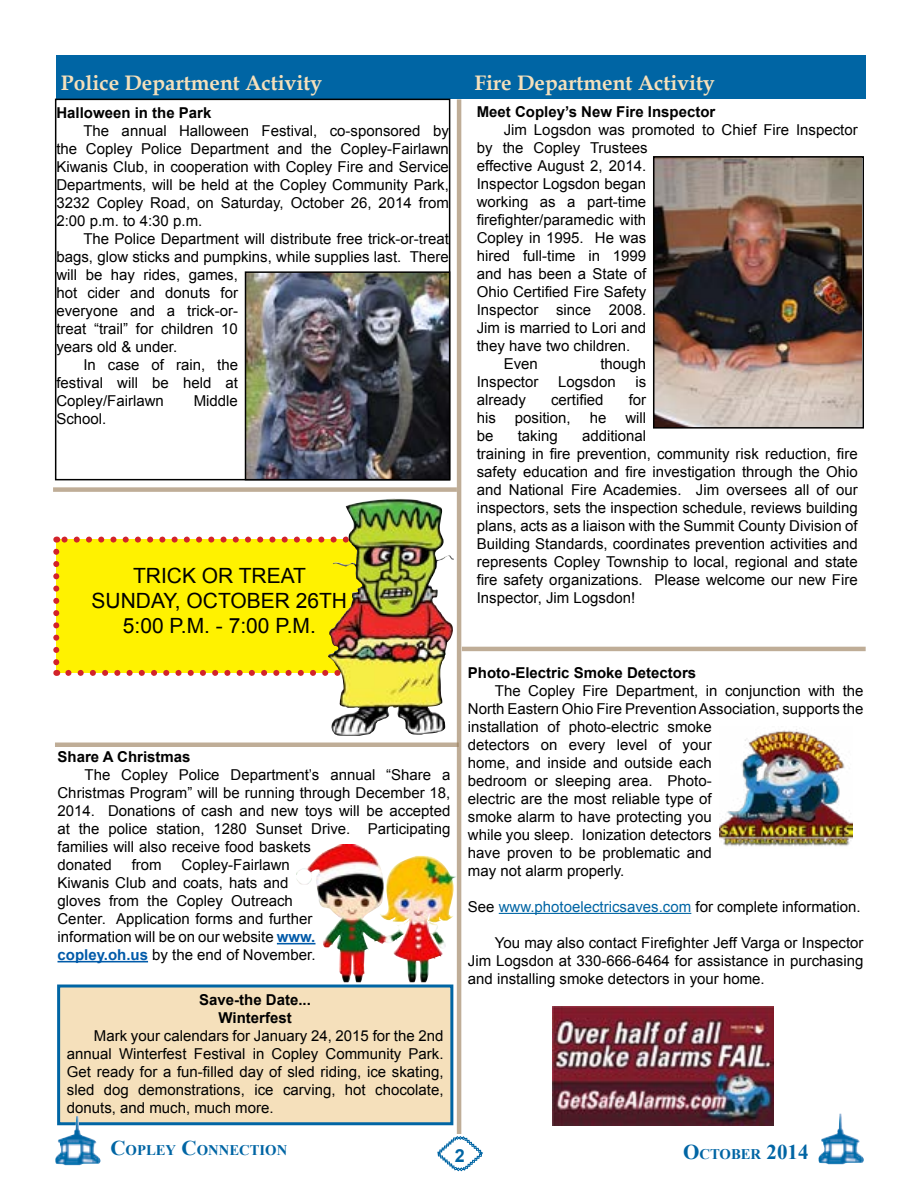
<style>
.page{position:relative;width:918px;height:1188px;background:#fff}
.page>*{position:absolute;margin:0;border:0;box-sizing:border-box;transform-origin:0 0}
.t1{font:21px/25.2px "Arial";color:#000;text-align:center}
.t2{font:700 21px "Book Antiqua";color:#f5e0bb}
.t3{font:700 18px "Arial";color:#0065a4}
.t4{font:15px/18px "Arial";color:#000}
.t5{font:700 15px/18px "Arial";color:#000;text-align:center}
.t6{font:700 14.7px "Times New Roman";color:#0065a4}
.s1{font-weight:700;color:#005aa9}
.s2{color:#0065a4}
.s3{font-size:21px}
</style>
<div class="page">
<div style="left:56px;top:55px;width:810px;height:43px;background:#0065a4"></div>
<svg style="left:438px;top:1136px;width:45px;height:35px"></svg>
<hr style="left:457px;top:99px;width:4px;height:1035px;background:#bfad97">
<img style="left:818px;top:1114px;width:46px;height:50px">
<div style="left:53px;top:487px;width:404px;height:5px;background:#bfad97"></div>
<hr style="left:462px;top:647px;width:404px;height:4px;background:#bfad97">
<img style="left:656px;top:159px;width:205px;height:267px">
<div style="left:653px;top:156px;width:211px;height:273px;border:2px solid #000"></div>
<div style="left:55px;top:99px;width:395px;height:381px;border:2px solid #000"></div>
<img style="left:248px;top:274px;width:199px;height:203px">
<div style="left:245px;top:271px;width:205px;height:209px;border:2px solid #000"></div>
<div style="left:56px;top:540px;width:326px;height:133px;background:#fff200"></div>
<svg style="left:68px;top:670px;width:260px;height:6px"></svg>
<svg style="left:53px;top:552px;width:6px;height:124px"></svg>
<svg style="left:56px;top:537px;width:272px;height:6px"></svg>
<img style="left:328px;top:499px;width:118px;height:237px">
<hr style="left:277px;top:943px;width:39px;height:1px;background:#005aa9">
<hr style="left:58px;top:961px;width:90px;height:1px;background:#005aa9">
<div style="left:55px;top:742px;width:404px;height:5px;background:#bfad97"></div>
<img style="left:296px;top:844px;width:154px;height:138px">
<div style="left:59px;top:986px;width:393px;height:138px;background:#f5e0bb"></div>
<div style="left:57px;top:985px;width:396px;height:140px;border:3px solid #0065a4"></div>
<hr style="left:499px;top:913px;width:192px;height:1px;background:#0065a4">
<img style="left:552px;top:1007px;width:222px;height:118px">
<img style="left:720px;top:729px;width:132px;height:117px">
<img style="left:55px;top:1116px;width:46px;height:49px">
<h1 class="t2" style="left:61px;top:69px;width:263px">Police Department Activity</h1>
<h1 class="t2" style="left:474px;top:69px;width:242px">Fire Department Activity</h1>
<p class="t5" style="left:56px;top:104px;width:157px">Halloween in the Park</p>
<p class="t4" style="left:56px;top:122px;width:394px;text-align:justify;text-indent:27px">The annual Halloween Festival, co-sponsored by the Copley Police Department and the Copley-Fairlawn Kiwanis Club, in cooperation with Copley Fire and Service Departments, will be held at the Copley Community Park, 3232 Copley Road, on Saturday, October 26, 2014 from 2:00 p.m. to 4:30 p.m.</p>
<p class="t4" style="left:83px;top:230px;width:367px">The Police Department will distribute free trick-or-treat</p>
<p class="t4" style="left:56px;top:248px;width:394px">bags, glow sticks and pumpkins, while supplies last. There</p>
<p class="t4" style="left:56px;top:266px;width:183px">will be hay rides, games,</p>
<p class="t4" style="left:56px;top:284px;width:183px">hot cider and donuts for</p>
<p class="t4" style="left:56px;top:302px;width:183px">everyone and a trick-or-</p>
<p class="t4" style="left:56px;top:320px;width:183px">treat “trail” for children 10</p>
<p class="t4" style="left:56px;top:338px;width:122px">years old &amp; under.</p>
<p class="t4" style="left:83px;top:356px;width:156px">In case of rain, the</p>
<p class="t4" style="left:56px;top:374px;width:183px">festival will be held at</p>
<p class="t4" style="left:56px;top:392px;width:109px">Copley/Fairlawn</p>
<p class="t4" style="left:194px;top:392px;width:46px">Middle</p>
<p class="t4" style="left:56px;top:410px;width:52px">School.</p>
<h1 class="t1" style="left:92px;top:563px;width:257px">TRICK OR TREAT<br>SUNDAY, OCTOBER 26TH<br>5:00 P.M. - 7:00 P.M.</h1>
<p class="t5" style="left:58px;top:748px;width:135px">Share A Christmas</p>
<p class="t4" style="left:58px;top:766px;width:394px;text-indent:27px">The Copley Police Department’s annual “Share a Christmas Program” will be running through December 18, 2014. Donations of cash and new toys will be accepted at the police station, 1280 Sunset Drive. Participating families will also receive food baskets<br>donated</p>
<p class="t4" style="left:58px;top:856px;width:260px;text-indent:124px">Copley-Fairlawn<br>Kiwanis Club and coats, hats and gloves from the Copley Outreach<br>Center. Application forms and further information will be on our website <span class="s1">www. copley.oh.us</span> by the end of November.</p>
<p class="t5" style="left:199px;top:991px;width:113px">Save-the Date...<br>Winterfest</p>
<p class="t4" style="left:67px;top:1027px;width:378px;text-align:justify;text-indent:27px">Mark your calendars for January 24, 2015 for the 2nd annual Winterfest Festival in Copley Community Park.<br>Get ready for a fun-filled day of sled riding, ice skating, sled dog demonstrations, ice carving, hot chocolate, donuts, and much, much more.</p>
<p class="t4" style="left:132px;top:856px;width:31px">from</p>
<p class="t5" style="left:477px;top:103px;width:240px">Meet Copley’s New Fire Inspector</p>
<p class="t4" style="left:504px;top:121px;width:355px">Jim Logsdon was promoted to Chief Fire Inspector</p>
<p class="t4" style="left:477px;top:139px;width:173px">by the Copley Trustees</p>
<p class="t4" style="left:477px;top:157px;width:171px">effective August 2, 2014.</p>
<p class="t4" style="left:477px;top:175px;width:171px">Inspector Logsdon began</p>
<p class="t4" style="left:477px;top:193px;width:171px">working as a part-time</p>
<p class="t4" style="left:477px;top:211px;width:171px">firefighter/paramedic with</p>
<p class="t4" style="left:477px;top:229px;width:171px">Copley in 1995. He was</p>
<p class="t4" style="left:477px;top:247px;width:171px">hired full-time in 1999</p>
<p class="t4" style="left:477px;top:265px;width:171px">and has been a State of</p>
<p class="t4" style="left:477px;top:283px;width:171px">Ohio Certified Fire Safety</p>
<p class="t4" style="left:477px;top:301px;width:171px">Inspector since 2008.</p>
<p class="t4" style="left:477px;top:319px;width:171px">Jim is married to Lori and</p>
<p class="t4" style="left:477px;top:337px;width:155px">they have two children.</p>
<p class="t4" style="left:504px;top:355px;width:36px">Even</p>
<p class="t4" style="left:600px;top:355px;width:47px">though</p>
<p class="t4" style="left:477px;top:373px;width:63px">Inspector</p>
<p class="t4" style="left:558px;top:373px;width:59px">Logsdon</p>
<p class="t4" style="left:635px;top:373px;width:12px">is</p>
<p class="t4" style="left:477px;top:391px;width:51px">already</p>
<p class="t4" style="left:551px;top:391px;width:54px">certified</p>
<p class="t4" style="left:629px;top:391px;width:19px">for</p>
<p class="t4" style="left:477px;top:409px;width:21px">his</p>
<p class="t4" style="left:515px;top:409px;width:57px">position,</p>
<p class="t4" style="left:590px;top:409px;width:18px">he</p>
<p class="t4" style="left:625px;top:409px;width:22px">will</p>
<p class="t4" style="left:477px;top:427px;width:18px">be</p>
<p class="t4" style="left:518px;top:427px;width:42px">taking</p>
<p class="t4" style="left:477px;top:427px;width:382px;text-indent:105px">additional<br>training in fire prevention, community risk reduction, fire safety education and fire investigation through the Ohio and National Fire Academies. Jim oversees all of our inspectors, sets the inspection schedule, reviews building plans, acts as a liaison with the Summit County Division of Building Standards, coordinates prevention activities and represents Copley Township to local, regional and state fire safety organizations. Please welcome our new Fire Inspector, Jim Logsdon!</p>
<p class="t5" style="left:468px;top:664px;width:230px">Photo-Electric Smoke Detectors</p>
<p class="t4" style="left:468px;top:682px;width:397px;text-indent:27px">The Copley Fire Department, in conjunction with the North Eastern Ohio Fire Prevention Association, supports the installation of photo-electric smoke<br>detectors on every level of your<br>home, and inside and outside each<br>bedroom or sleeping area. Photo-<br>electric are the most reliable type of<br>smoke alarm to have protecting you<br>while you sleep. Ionization detectors<br>have proven to be problematic and<br>may not alarm properly.</p>
<p class="t4" style="left:468px;top:898px;width:394px">See <span class="s2">www.photoelectricsaves.com</span> for complete information.</p>
<p class="t4" style="left:468px;top:934px;width:397px;text-align:justify;text-indent:27px">You may also contact Firefighter Jeff Varga or Inspector Jim Logsdon at 330-666-6464 for assistance in purchasing and installing smoke detectors in your home.</p>
<p class="t6" style="left:110px;top:1140px;width:178px"><span class="s3">C</span>OPLEY <span class="s3">C</span>ONNECTION</p>
<p class="t3" style="left:455px;top:1143px;width:12px">2</p>
<p class="t6" style="left:683px;top:1143px;width:127px"><span class="s3">O</span>CTOBER <span class="s3">2014</span></p>
</div>
